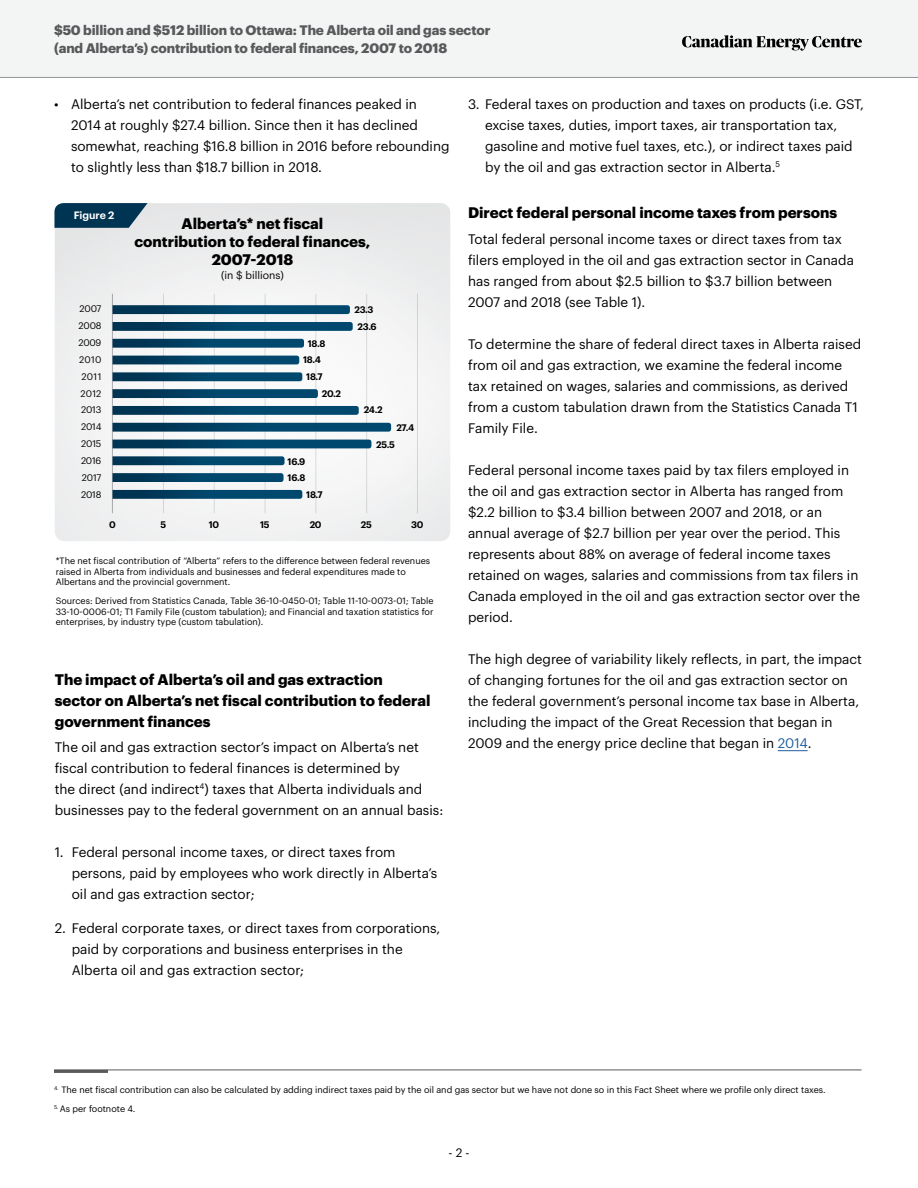
<style>
.page{position:relative;width:918px;height:1188px;background:#fff}
.page>*{position:absolute;margin:0;border:0;box-sizing:border-box;transform-origin:0 0}
.t1{font:700 15px/17.9px "Graphik";color:#000;text-align:center}
.t2{font:13.5px/21px "Graphik";color:#000}
.t3{font:700 13.5px/17.9px "Graphik";letter-spacing:-.01em;color:#58595b}
.t4{font:12px "Graphik";color:#000}
.t5{font:10.5px "Graphik";color:#000}
.t6{font:600 10.5px "Graphik";color:#fff}
.t7{font:600 9.3px "Graphik";letter-spacing:-.02em;color:#000}
.t8{font:9.3px/16.8px "Graphik";letter-spacing:-.02em;color:#000;text-align:center}
.t9{font:9px/10.5px "Graphik";color:#000}
.s1{color:#215e9e}
</style>
<div class="page">
<div style="left:0;top:0;width:918px;height:78px;background:#f3f4f4"></div>
<svg style="left:682px;top:35px;width:180px;height:16px"></svg>
<img style="left:55px;top:203px;width:395px;height:338px">
<svg style="left:54px;top:203px;width:94px;height:25px;background:#1d4a65"></svg>
<svg style="left:113px;top:305px;width:237px;height:9px;background:#064568"></svg>
<svg style="left:113px;top:406px;width:246px;height:9px;background:#054467"></svg>
<svg style="left:113px;top:356px;width:186px;height:8px"></svg>
<svg style="left:113px;top:456px;width:172px;height:9px;background:#0a496b"></svg>
<svg style="left:113px;top:322px;width:240px;height:9px;background:#044467"></svg>
<svg style="left:113px;top:423px;width:278px;height:9px;background:#0a486b"></svg>
<svg style="left:113px;top:372px;width:189px;height:9px;background:#0a496b"></svg>
<svg style="left:113px;top:473px;width:171px;height:9px;background:#054467"></svg>
<svg style="left:113px;top:339px;width:191px;height:9px;background:#09486a"></svg>
<svg style="left:113px;top:440px;width:258px;height:8px;background:#004164"></svg>
<svg style="left:113px;top:389px;width:205px;height:9px;background:#054567"></svg>
<svg style="left:113px;top:490px;width:189px;height:9px;background:#054568"></svg>
<hr style="left:778px;top:750px;width:30px;height:1px;background:#215e9e">
<hr style="left:54px;top:1070px;width:54px;height:3px;background:#58595b">
<hr style="left:54px;top:1070px;width:808px;height:1px;background:#58595b">
<p class="t3" style="left:54px;top:20px;width:438px">$50 billion and $512 billion to Ottawa: The Alberta oil and gas sector (and Alberta’s) contribution to federal finances, 2007 to 2018</p>
<p class="t2" style="left:71px;top:92px;width:380px;text-indent:-17px">• Alberta’s net contribution to federal finances peaked in 2014 at roughly $27.4 billion. Since then it has declined somewhat, reaching $16.8 billion in 2016 before rebounding to slightly less than $18.7 billion in 2018.</p>
<p class="t6" style="left:74px;top:208px;width:42px">Figure 2</p>
<p class="t8" style="left:78px;top:300px;width:25px">2007<br>2008<br>2009<br>2010<br>2011<br>2012<br>2013<br>2014<br>2015<br>2016<br>2017<br>2018</p>
<p class="t1" style="left:134px;top:213px;width:238px">Alberta’s* net fiscal contribution to federal finances,<br>2007-2018</p>
<p class="t5" style="left:221px;top:268px;width:64px">(in $ billions)</p>
<p class="t7" style="left:354px;top:302px;width:21px">23.3</p>
<p class="t7" style="left:308px;top:336px;width:19px">18.8</p>
<p class="t7" style="left:303px;top:353px;width:19px">18.4</p>
<p class="t7" style="left:306px;top:370px;width:18px">18.7</p>
<p class="t7" style="left:322px;top:387px;width:21px">20.2</p>
<p class="t7" style="left:288px;top:454px;width:19px">16.9</p>
<p class="t7" style="left:288px;top:471px;width:19px">16.8</p>
<p class="t7" style="left:306px;top:488px;width:18px">18.7</p>
<p class="t7" style="left:357px;top:319px;width:21px">23.6</p>
<p class="t7" style="left:364px;top:403px;width:21px">24.2</p>
<p class="t7" style="left:396px;top:420px;width:19px">27.4</p>
<p class="t7" style="left:376px;top:437px;width:20px">25.5</p>
<p class="t7" style="left:109px;top:518px;width:8px">0</p>
<p class="t7" style="left:160px;top:518px;width:7px">5</p>
<p class="t7" style="left:209px;top:518px;width:12px">10</p>
<p class="t7" style="left:260px;top:518px;width:11px">15</p>
<p class="t7" style="left:310px;top:518px;width:13px">20</p>
<p class="t7" style="left:361px;top:518px;width:13px">25</p>
<p class="t7" style="left:411px;top:518px;width:14px">30</p>
<p class="t9" style="left:56px;top:555px;width:376px">*The net fiscal contribution of “Alberta” refers to the difference between federal revenues raised in Alberta from individuals and businesses and federal expenditures made to<br>Albertans and the provincial government.</p>
<p class="t9" style="left:56px;top:595px;width:379px;text-align:justify">Sources: Derived from Statistics Canada, Table 36-10-0450-01; Table 11-10-0073-01; Table 33-10-0006-01; T1 Family File (custom tabulation); and Financial and taxation statistics for enterprises, by industry type (custom tabulation).</p>
<p class="t1" style="left:55px;top:667px;width:377px;line-height:21px;text-align:left">The impact of Alberta’s oil and gas extraction sector on Alberta’s net fiscal contribution to federal government finances</p>
<p class="t2" style="left:55px;top:735px;width:390px">The oil and gas extraction sector’s impact on Alberta’s net fiscal contribution to federal finances is determined by<br>the direct (and indirect<sup>4</sup>) taxes that Alberta individuals and businesses pay to the federal government on an annual basis:</p>
<p class="t2" style="left:72px;top:841px;width:367px;text-indent:-17px">1. Federal personal income taxes, or direct taxes from persons, paid by employees who work directly in Alberta’s oil and gas extraction sector;</p>
<p class="t2" style="left:72px;top:916px;width:370px;text-indent:-17px">2. Federal corporate taxes, or direct taxes from corporations, paid by corporations and business enterprises in the<br>Alberta oil and gas extraction sector;</p>
<p class="t2" style="left:485px;top:92px;width:380px;text-indent:-17px">3. Federal taxes on production and taxes on products (i.e. GST, excise taxes, duties, import taxes, air transportation tax, gasoline and motive fuel taxes, etc.), or indirect taxes paid by the oil and gas extraction sector in Alberta.<sup>5</sup></p>
<p class="t1" style="left:468px;top:203px;width:371px">Direct federal personal income taxes from persons</p>
<p class="t2" style="left:468px;top:227px;width:387px">Total federal personal income taxes or direct taxes from tax filers employed in the oil and gas extraction sector in Canada has ranged from about $2.5 billion to $3.7 billion between 2007 and 2018 (see Table 1).</p>
<p class="t2" style="left:468px;top:332px;width:395px">To determine the share of federal direct taxes in Alberta raised from oil and gas extraction, we examine the federal income tax retained on wages, salaries and commissions, as derived from a custom tabulation drawn from the Statistics Canada T1<br>Family File.</p>
<p class="t2" style="left:468px;top:459px;width:394px">Federal personal income taxes paid by tax filers employed in the oil and gas extraction sector in Alberta has ranged from $2.2 billion to $3.4 billion between 2007 and 2018, or an annual average of $2.7 billion per year over the period. This represents about 88% on average of federal income taxes retained on wages, salaries and commissions from tax filers in Canada employed in the oil and gas extraction sector over the period.</p>
<p class="t2" style="left:468px;top:648px;width:396px">The high degree of variability likely reflects, in part, the impact of changing fortunes for the oil and gas extraction sector on the federal government’s personal income tax base in Alberta, including the impact of the Great Recession that began in 2009 and the energy price decline that began in <span class="s1">2014</span>.</p>
<p class="t9" style="left:54px;top:1084px;width:773px"><sup>4.</sup> The net fiscal contribution can also be calculated by adding indirect taxes paid by the oil and gas sector but we have not done so in this Fact Sheet where we profile only direct taxes.</p>
<p class="t9" style="left:54px;top:1103px;width:83px"><sup>5.</sup> As per footnote 4.</p>
<p class="t4" style="left:448px;top:1143px;width:23px">- 2 -</p>
</div>
